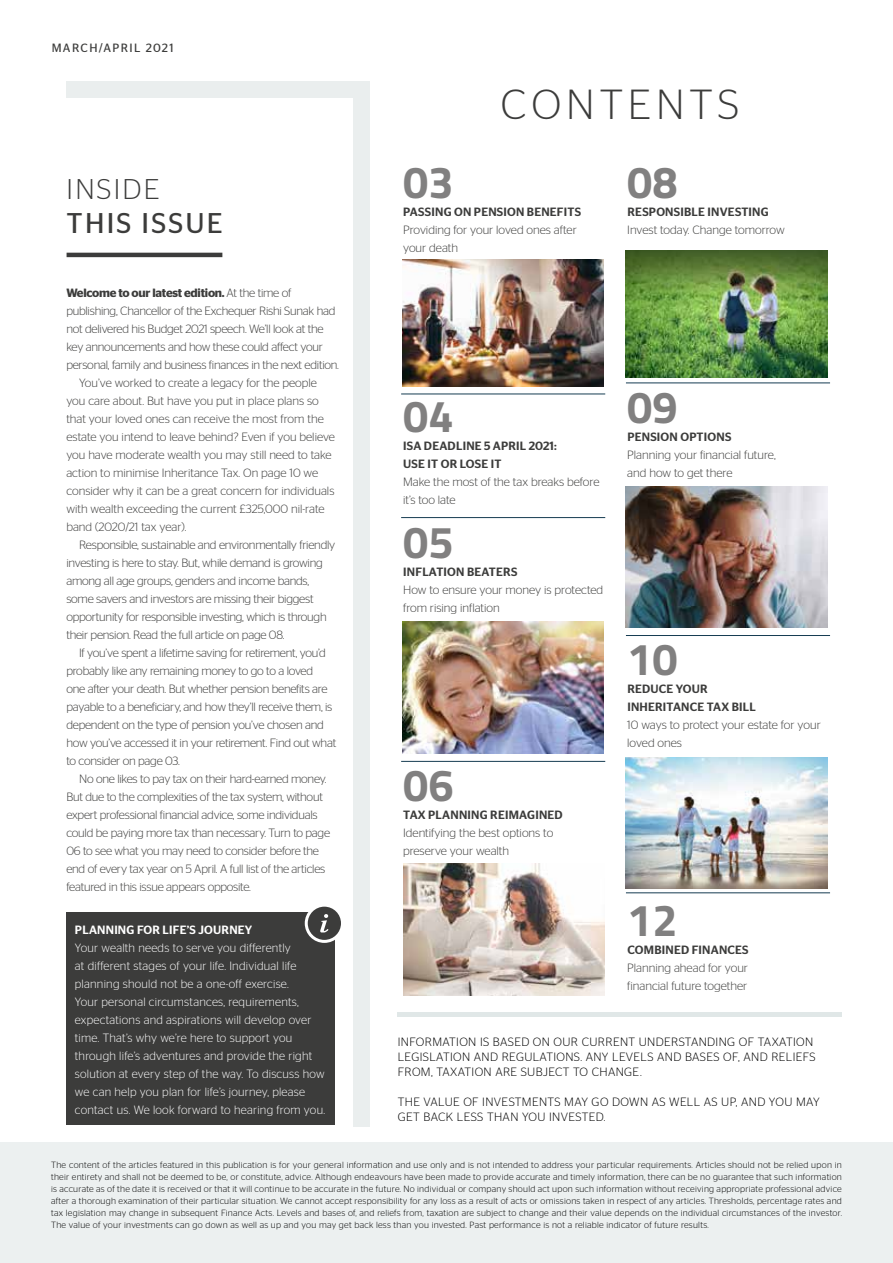
<style>
.page{position:relative;width:893px;height:1263px;background:#fff}
.page>*{position:absolute;margin:0;border:0;box-sizing:border-box;transform-origin:0 0}
.t1{font:700 45px "Titillium";color:#818080}
.t2{font:300 42px "Stag Sans";letter-spacing:.12em;color:#3c3c3b}
.t3{font:28.5px "Stag Sans";letter-spacing:.08em;color:#3c3c3b}
.t4{font:300 28.5px "Stag Sans";letter-spacing:.08em;color:#3c3c3b}
.t5{font:300 12px "Stag Sans";letter-spacing:-.02em;color:#3c3c3b}
.t6{font:300 12px/18px "Stag Sans";color:#3c3c3b}
.t7{font:300 12px/18px "Stag Sans";letter-spacing:.02em;color:#fff}
.t8{font:300 12px/15px "Stag Sans";letter-spacing:.03em;color:#000}
.t9{font:500 12px/18px "Stag Sans";letter-spacing:.02em;color:#3c3c3b}
.t10{font:600 12px "Stag Sans";letter-spacing:-.02em;color:#3c3c3b}
.t11{font:500 12px "Stag Sans";letter-spacing:.02em;color:#fff}
.t12{font:12px "Stag Sans";letter-spacing:.12em;color:#3c3c3b}
.t13{font:300 9px/12px "Stag Sans";letter-spacing:.03em;color:#000;text-align:justify}
.s1{font-weight:300}
</style>
<div class="page">
<div style="left:66px;top:82px;width:303px;height:1045px;background:#eaeeee"></div>
<div style="left:26px;top:98px;width:327px;height:1031px;background:#fff"></div>
<div style="left:0;top:1142px;width:893px;height:121px;background:#ecf0f0"></div>
<hr style="left:398px;top:1013px;width:444px;height:4px;background:#e0e7e7">
<hr style="left:67px;top:253px;width:155px;height:4px;background:#3c3c3b">
<div style="left:66px;top:913px;width:269px;height:212px;background:#3c3c3b"></div>
<div style="left:306px;top:905px;width:36px;height:36px;background:#3c3c3b;border-radius:50%"></div>
<div style="left:305px;top:904px;width:39px;height:39px;border:3px solid #fff;border-radius:50%"></div>
<svg style="left:320px;top:914px;width:8px;height:18px"></svg>
<hr style="left:401px;top:517px;width:204px;height:1px;background:#163c52">
<hr style="left:401px;top:761px;width:204px;height:1px;background:#163c52">
<hr style="left:401px;top:394px;width:204px;height:1px;background:#163c52">
<hr style="left:626px;top:383px;width:204px;height:1px;background:#163c52">
<hr style="left:626px;top:635px;width:204px;height:1px;background:#163c52">
<hr style="left:626px;top:892px;width:204px;height:1px;background:#163c52">
<img style="left:403px;top:259px;width:201px;height:128px">
<img style="left:626px;top:250px;width:201px;height:128px">
<img style="left:626px;top:758px;width:201px;height:131px">
<img style="left:626px;top:486px;width:201px;height:142px">
<img style="left:403px;top:863px;width:201px;height:132px">
<img style="left:403px;top:622px;width:201px;height:132px">
<p class="t12" style="left:52px;top:41px;width:123px">MARCH/APRIL 2021</p>
<h3 class="t4" style="left:67px;top:173px;width:94px">INSIDE</h3>
<h3 class="t3" style="left:67px;top:207px;width:158px">THIS ISSUE</h3>
<p class="t10" style="left:66px;top:286px;width:226px">Welcome to our latest edition. <span class="s1">At the time of</span></p>
<p class="t5" style="left:66px;top:304px;width:271px">publishing, Chancellor of the Exchequer Rishi Sunak had</p>
<p class="t5" style="left:66px;top:322px;width:259px">not delivered his Budget 2021 speech. We’ll look at the</p>
<p class="t5" style="left:66px;top:340px;width:258px">key announcements and how these could affect your</p>
<p class="t5" style="left:66px;top:358px;width:274px">personal, family and business finances in the next edition.</p>
<p class="t6" style="left:79px;top:374px;width:239px">You’ve worked to create a legacy for the people</p>
<p class="t6" style="left:66px;top:392px;width:254px">you care about. But have you put in place plans so</p>
<p class="t6" style="left:66px;top:410px;width:259px">that your loved ones can receive the most from the</p>
<p class="t6" style="left:66px;top:428px;width:270px">estate you intend to leave behind? Even if you believe</p>
<p class="t6" style="left:66px;top:446px;width:267px">you have moderate wealth you may still need to take</p>
<p class="t6" style="left:66px;top:464px;width:253px">action to minimise Inheritance Tax. On page 10 we</p>
<p class="t6" style="left:66px;top:482px;width:270px">consider why it can be a great concern for individuals</p>
<p class="t6" style="left:66px;top:500px;width:260px">with wealth exceeding the current £325,000 nil-rate</p>
<p class="t6" style="left:66px;top:518px;width:122px">band (2020/21 tax year).</p>
<p class="t5" style="left:79px;top:538px;width:258px">Responsible, sustainable and environmentally friendly</p>
<p class="t5" style="left:66px;top:556px;width:258px">investing is here to stay. But, while demand is growing</p>
<p class="t5" style="left:66px;top:574px;width:244px">among all age groups, genders and income bands,</p>
<p class="t5" style="left:66px;top:592px;width:249px">some savers and investors are missing their biggest</p>
<p class="t5" style="left:66px;top:610px;width:262px">opportunity for responsible investing, which is through</p>
<p class="t5" style="left:66px;top:628px;width:220px">their pension. Read the full article on page 08.</p>
<p class="t5" style="left:79px;top:646px;width:248px">If you’ve spent a lifetime saving for retirement, you’d</p>
<p class="t5" style="left:66px;top:664px;width:248px">probably like any remaining money to go to a loved</p>
<p class="t5" style="left:66px;top:682px;width:263px">one after your death. But whether pension benefits are</p>
<p class="t5" style="left:66px;top:700px;width:268px">payable to a beneficiary, and how they’ll receive them, is</p>
<p class="t5" style="left:66px;top:718px;width:259px">dependent on the type of pension you’ve chosen and</p>
<p class="t5" style="left:66px;top:736px;width:271px">how you’ve accessed it in your retirement. Find out what</p>
<p class="t5" style="left:66px;top:754px;width:115px">to consider on page 03.</p>
<p class="t5" style="left:79px;top:772px;width:249px">No one likes to pay tax on their hard-earned money.</p>
<p class="t5" style="left:66px;top:790px;width:258px">But due to the complexities of the tax system, without</p>
<p class="t5" style="left:66px;top:808px;width:253px">expert professional financial advice, some individuals</p>
<p class="t5" style="left:66px;top:826px;width:265px">could be paying more tax than necessary. Turn to page</p>
<p class="t5" style="left:66px;top:844px;width:254px">06 to see what you may need to consider before the</p>
<p class="t5" style="left:66px;top:862px;width:260px">end of every tax year on 5 April. A full list of the articles</p>
<p class="t5" style="left:66px;top:880px;width:186px">featured in this issue appears opposite.</p>
<p class="t11" style="left:75px;top:922px;width:179px">PLANNING FOR LIFE’S JOURNEY</p>
<p class="t7" style="left:75px;top:938px;width:252px">Your wealth needs to serve you differently<br>at different stages of your life. Individual life planning should not be a one-off exercise.<br>Your personal circumstances, requirements, expectations and aspirations will develop over time. That’s why we’re here to support you through life’s adventures and provide the right solution at every step of the way. To discuss how we can help you plan for life’s journey, please contact us. We look forward to hearing from you.</p>
<h2 class="t2" style="left:501px;top:81px;width:240px">CONTENTS</h2>
<h1 class="t1" style="left:403px;top:148px;width:52px">03</h1>
<p class="t9" style="left:403px;top:203px;width:179px">PASSING ON PENSION BENEFITS</p>
<p class="t6" style="left:403px;top:221px;width:175px">Providing for your loved ones after your death</p>
<h1 class="t1" style="left:627px;top:148px;width:52px">08</h1>
<p class="t9" style="left:627px;top:203px;width:143px">RESPONSIBLE INVESTING</p>
<p class="t6" style="left:627px;top:221px;width:159px">Invest today. Change tomorrow</p>
<h1 class="t1" style="left:403px;top:382px;width:52px">04</h1>
<p class="t9" style="left:403px;top:437px;width:155px">ISA DEADLINE 5 APRIL 2021:<br>USE IT OR LOSE IT</p>
<p class="t6" style="left:403px;top:473px;width:198px">Make the most of the tax breaks before it’s too late</p>
<h1 class="t1" style="left:403px;top:508px;width:52px">05</h1>
<p class="t9" style="left:403px;top:563px;width:116px">INFLATION BEATERS</p>
<p class="t6" style="left:403px;top:581px;width:202px">How to ensure your money is protected from rising inflation</p>
<h1 class="t1" style="left:403px;top:751px;width:52px">06</h1>
<p class="t9" style="left:403px;top:806px;width:161px">TAX PLANNING REIMAGINED</p>
<p class="t6" style="left:403px;top:824px;width:152px">Identifying the best options to preserve your wealth</p>
<h1 class="t1" style="left:627px;top:373px;width:52px">09</h1>
<p class="t9" style="left:627px;top:428px;width:106px">PENSION OPTIONS</p>
<p class="t6" style="left:627px;top:446px;width:150px">Planning your financial future, and how to get there</p>
<h1 class="t1" style="left:627px;top:625px;width:52px">10</h1>
<p class="t9" style="left:627px;top:680px;width:130px">REDUCE YOUR<br>INHERITANCE TAX BILL</p>
<p class="t6" style="left:627px;top:716px;width:195px">10 ways to protect your estate for your loved ones</p>
<h1 class="t1" style="left:627px;top:886px;width:52px">12</h1>
<p class="t9" style="left:627px;top:941px;width:123px">COMBINED FINANCES</p>
<p class="t6" style="left:627px;top:959px;width:122px">Planning ahead for your financial future together</p>
<p class="t8" style="left:398px;top:1034px;width:419px">INFORMATION IS BASED ON OUR CURRENT UNDERSTANDING OF TAXATION<br>LEGISLATION AND REGULATIONS. ANY LEVELS AND BASES OF, AND RELIEFS<br>FROM, TAXATION ARE SUBJECT TO CHANGE.</p>
<p class="t8" style="left:398px;top:1094px;width:423px">THE VALUE OF INVESTMENTS MAY GO DOWN AS WELL AS UP, AND YOU MAY<br>GET BACK LESS THAN YOU INVESTED.</p>
<p class="t13" style="left:51px;top:1159px;width:792px">The content of the articles featured in this publication is for your general information and use only and is not intended to address your particular requirements. Articles should not be relied upon in their entirety and shall not be deemed to be, or constitute, advice. Although endeavours have been made to provide accurate and timely information, there can be no guarantee that such information is accurate as of the date it is received or that it will continue to be accurate in the future. No individual or company should act upon such information without receiving appropriate professional advice after a thorough examination of their particular situation. We cannot accept responsibility for any loss as a result of acts or omissions taken in respect of any articles. Thresholds, percentage rates and tax legislation may change in subsequent Finance Acts. Levels and bases of, and reliefs from, taxation are subject to change and their value depends on the individual circumstances of the investor.<br>The value of your investments can go down as well as up and you may get back less than you invested. Past performance is not a reliable indicator of future results.</p>
</div>
